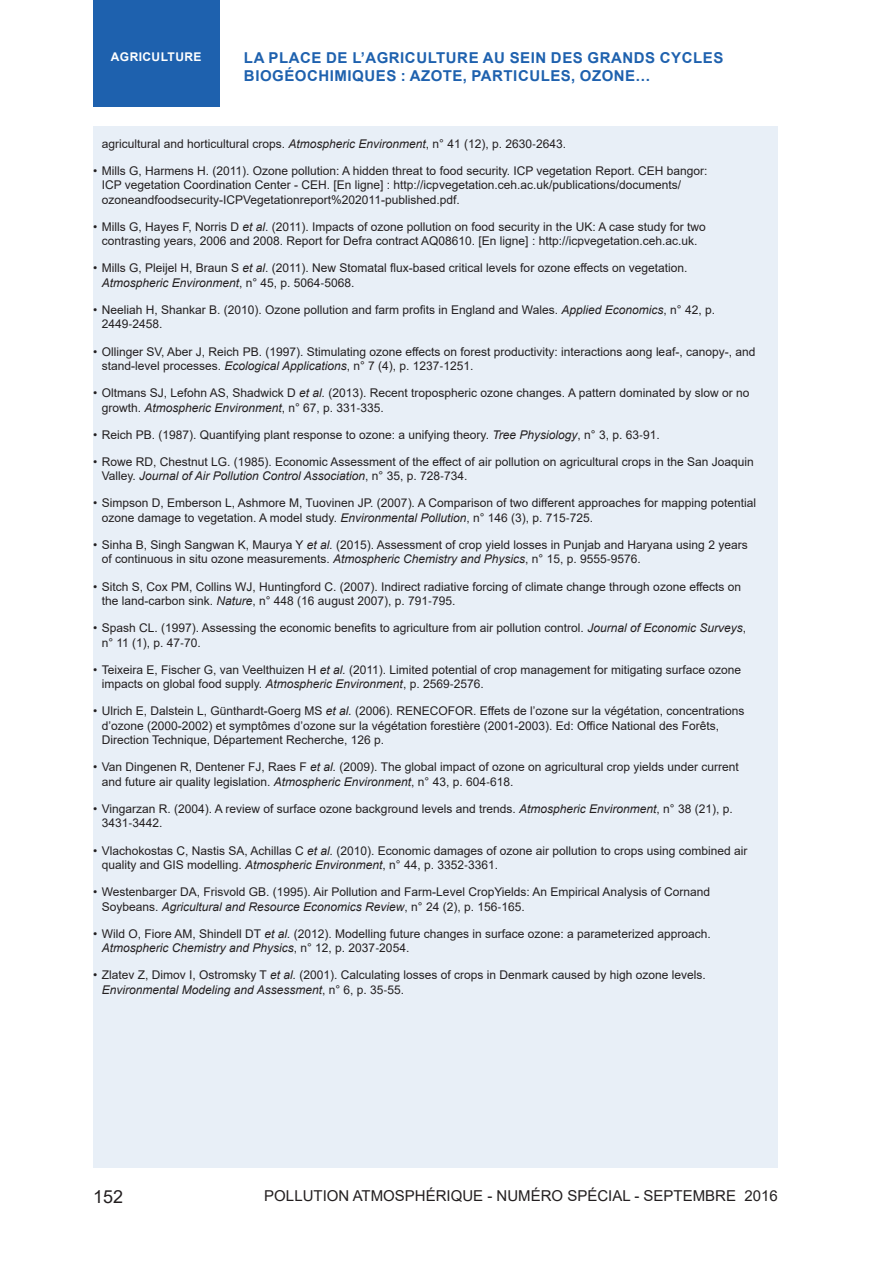
<style>
.page{position:relative;width:883px;height:1264px;background:#fff}
.page>*{position:absolute;margin:0;border:0;box-sizing:border-box;transform-origin:0 0}
.t1{font:18px "Arial";color:#231f20}
.t2{font:700 15px/18px "Arial";letter-spacing:.035em;color:#1e61ae}
.t3{font:15px "Arial";color:#231f20}
.t4{font:12px/14.4px "Arial";color:#231f20}
.t5{font:700 12px "Arial";letter-spacing:.035em;color:#fff}
.s1{font-style:italic}
.s2{font-family:"Cambria Math"}
</style>
<div class="page">
<div style="left:93px;top:0;width:126px;height:107px;background:#1e61ae"></div>
<div style="left:93px;top:126px;width:685px;height:1041px;background:#e8eff7"></div>
<p class="t5" style="left:111px;top:48px;width:92px">AGRICULTURE</p>
<p class="t2" style="left:244px;top:49px;width:481px">LA PLACE DE L’AGRICULTURE AU SEIN DES GRANDS CYCLES<br>BIOGÉOCHIMIQUES : AZOTE, PARTICULES, OZONE…</p>
<p class="t4" style="left:102px;top:136px;width:466px">agricultural and horticultural crops. <span class="s1">Atmospheric Environment</span>, n° 41 (12), p. 2630<span class="s2">‑</span>2643.</p>
<p class="t4" style="left:102px;top:163px;width:607px;text-indent:-9px">• Mills G, Harmens H. (2011). Ozone pollution: A hidden threat to food security. ICP vegetation Report. CEH bangor:<br>ICP vegetation Coordination Center - CEH. [En ligne] : http://icpvegetation.ceh.ac.uk/publications/documents/ ozoneandfoodsecurity-ICPVegetationreport%202011-published.pdf.</p>
<p class="t4" style="left:93px;top:219px;width:614px;text-align:center">• Mills G, Hayes F, Norris D <span class="s1">et al</span>. (2011). Impacts of ozone pollution on food security in the UK: A case study for two contrasting years, 2006 and 2008. Report for Defra contract AQ08610. [En ligne] : http://icpvegetation.ceh.ac.uk.</p>
<p class="t4" style="left:102px;top:261px;width:587px;text-indent:-9px">• Mills G, Pleijel H, Braun S <span class="s1">et al</span>. (2011). New Stomatal flux-based critical levels for ozone effects on vegetation.<br><span class="s1">Atmospheric Environment</span>, n° 45, p. 5064<span class="s2">‑</span>5068.</p>
<p class="t4" style="left:102px;top:302px;width:615px;text-indent:-9px">• Neeliah H, Shankar B. (2010). Ozone pollution and farm profits in England and Wales. <span class="s1">Applied Economics</span>, n° 42, p.<br>2449<span class="s2">‑</span>2458.</p>
<p class="t4" style="left:102px;top:344px;width:655px;text-indent:-9px">• Ollinger SV, Aber J, Reich PB. (1997). Stimulating ozone effects on forest productivity: interactions aong leaf-, canopy-, and stand-level processes. <span class="s1">Ecological Applications</span>, n° 7 (4), p. 1237<span class="s2">‑</span>1251.</p>
<p class="t4" style="left:102px;top:385px;width:649px;text-indent:-9px">• Oltmans SJ, Lefohn AS, Shadwick D <span class="s1">et al.</span> (2013). Recent tropospheric ozone changes. A pattern dominated by slow or no growth. <span class="s1">Atmospheric Environment</span>, n° 67, p. 331<span class="s2">‑</span>335.</p>
<p class="t4" style="left:93px;top:427px;width:568px">• Reich PB. (1987). Quantifying plant response to ozone: a unifying theory. <span class="s1">Tree Physiology</span>, n° 3, p. 63<span class="s2">‑</span>91.</p>
<p class="t4" style="left:102px;top:454px;width:654px;text-indent:-9px">• Rowe RD, Chestnut LG. (1985). Economic Assessment of the effect of air pollution on agricultural crops in the San Joaquin<br>Valley. <span class="s1">Journal of Air Pollution Control Association</span>, n° 35, p. 728<span class="s2">‑</span>734.</p>
<p class="t4" style="left:102px;top:496px;width:656px;text-indent:-9px">• Simpson D, Emberson L, Ashmore M, Tuovinen JP. (2007). A Comparison of two different approaches for mapping potential ozone damage to vegetation. A model study. <span class="s1">Environmental Pollution</span>, n° 146 (3), p. 715<span class="s2">‑</span>725.</p>
<p class="t4" style="left:102px;top:537px;width:647px;text-indent:-9px">• Sinha B, Singh Sangwan K, Maurya Y <span class="s1">et al.</span> (2015). Assessment of crop yield losses in Punjab and Haryana using 2 years of continuous in situ ozone measurements. <span class="s1">Atmospheric Chemistry and Physics</span>, n° 15, p. 9555<span class="s2">‑</span>9576.</p>
<p class="t4" style="left:102px;top:579px;width:641px;text-indent:-9px">• Sitch S, Cox PM, Collins WJ, Huntingford C. (2007). Indirect radiative forcing of climate change through ozone effects on the land-carbon sink. <span class="s1">Nature</span>, n° 448 (16 august 2007), p. 791<span class="s2">‑</span>795.</p>
<p class="t4" style="left:102px;top:620px;width:646px;text-indent:-8px">• Spash CL. (1997). Assessing the economic benefits to agriculture from air pollution control. <span class="s1">Journal of Economic Surveys</span>, n° 11 (1), p. 47<span class="s2">‑</span>70.</p>
<p class="t4" style="left:102px;top:662px;width:641px;text-indent:-9px">• Teixeira E, Fischer G, van Veelthuizen H <span class="s1">et al.</span> (2011). Limited potential of crop management for mitigating surface ozone impacts on global food supply. <span class="s1">Atmospheric Environment</span>, p. 2569<span class="s2">‑</span>2576.</p>
<p class="t4" style="left:102px;top:703px;width:644px;text-indent:-9px">• Ulrich E, Dalstein L, Günthardt-Goerg MS <span class="s1">et al.</span> (2006). RENECOFOR. Effets de l’ozone sur la végétation, concentrations d’ozone (2000-2002) et symptômes d’ozone sur la végétation forestière (2001-2003). Ed: Office National des Forêts,<br>Direction Technique, Département Recherche, 126 p.</p>
<p class="t4" style="left:102px;top:759px;width:639px;text-indent:-9px">• Van Dingenen R, Dentener FJ, Raes F <span class="s1">et al.</span> (2009). The global impact of ozone on agricultural crop yields under current and future air quality legislation. <span class="s1">Atmospheric Environment</span>, n° 43, p. 604<span class="s2">‑</span>618.</p>
<p class="t4" style="left:102px;top:801px;width:632px;text-indent:-9px">• Vingarzan R. (2004). A review of surface ozone background levels and trends. <span class="s1">Atmospheric Environment</span>, n° 38 (21), p.<br>3431<span class="s2">‑</span>3442.</p>
<p class="t4" style="left:102px;top:843px;width:647px;text-indent:-9px">• Vlachokostas C, Nastis SA, Achillas C <span class="s1">et al.</span> (2010). Economic damages of ozone air pollution to crops using combined air quality and GIS modelling. <span class="s1">Atmospheric Environment</span>, n° 44, p. 3352<span class="s2">‑</span>3361.</p>
<p class="t4" style="left:102px;top:884px;width:610px;text-indent:-9px">• Westenbarger DA, Frisvold GB. (1995). Air Pollution and Farm-Level CropYields: An Empirical Analysis of Cornand<br>Soybeans. <span class="s1">Agricultural and Resource Economics Review</span>, n° 24 (2), p. 156<span class="s2">‑</span>165.</p>
<p class="t4" style="left:102px;top:926px;width:610px;text-indent:-9px">• Wild O, Fiore AM, Shindell DT <span class="s1">et al.</span> (2012). Modelling future changes in surface ozone: a parameterized approach.<br><span class="s1">Atmospheric Chemistry and Physics</span>, n° 12, p. 2037<span class="s2">‑</span>2054.</p>
<p class="t4" style="left:102px;top:967px;width:605px;text-indent:-9px">• Zlatev Z, Dimov I, Ostromsky T <span class="s1">et al.</span> (2001). Calculating losses of crops in Denmark caused by high ozone levels.<br><span class="s1">Environmental Modeling and Assessment</span>, n° 6, p. 35<span class="s2">‑</span>55.</p>
<h1 class="t1" style="left:93px;top:1183px;width:32px">152</h1>
<p class="t3" style="left:264px;top:1184px;width:515px">POLLUTION ATMOSPHÉRIQUE - NUMÉRO SPÉCIAL - SEPTEMBRE 2016</p>
</div>
